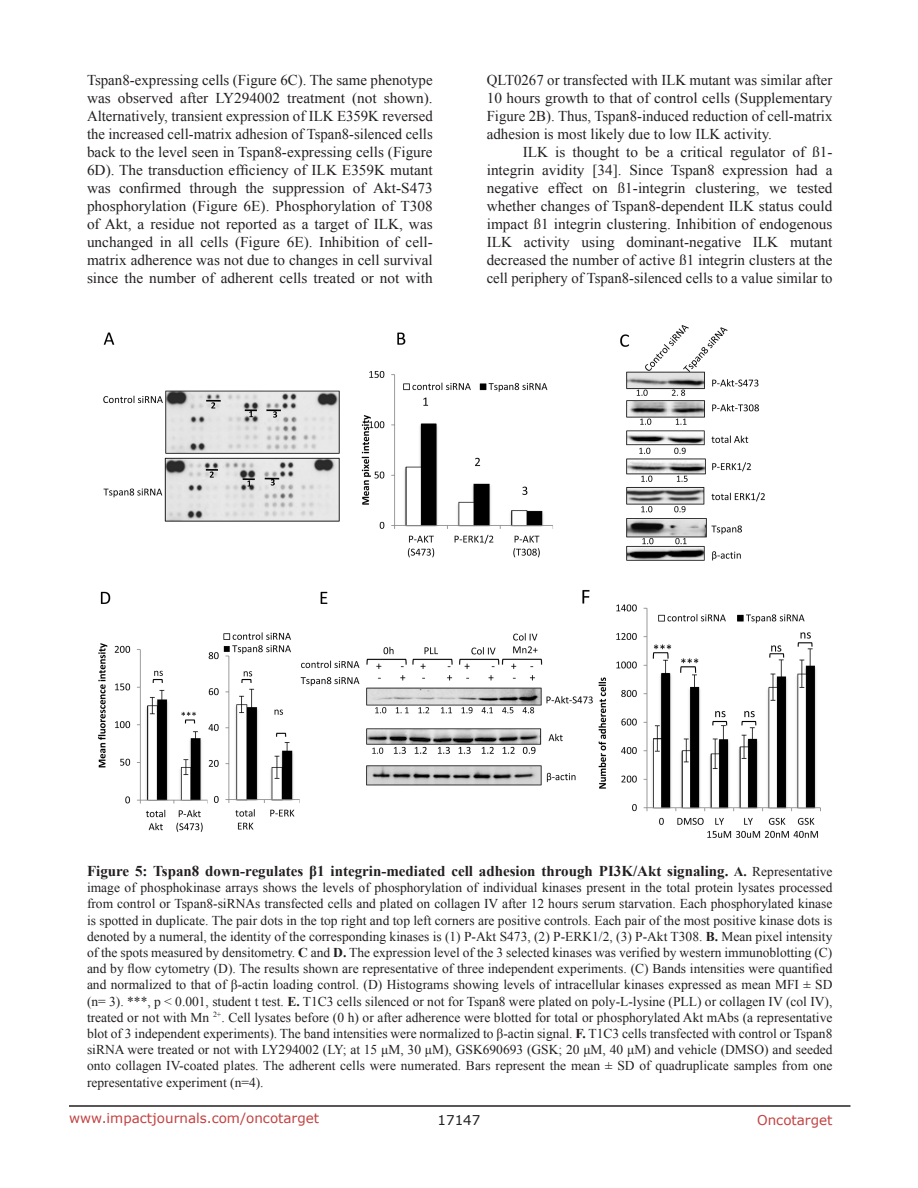
<style>
.page{position:relative;width:918px;height:1188px;background:#fff}
.page>*{position:absolute;margin:0;border:0;box-sizing:border-box;transform-origin:0 0}
.BodyText{font:15px/18px "Times New Roman";color:#231f20;text-align:justify}
.figuretext{font:700 15px "Times New Roman";color:#231f20}
.figuretext-2{font:13.5px/16.2px "Times New Roman";color:#231f20;text-align:justify}
.t1{font:13.5px "Verdana";color:#c24141}
.t2{font:13.5px "Verdana";color:#231f20}
.s1{font-size:13.5px}
.s2{font-weight:400;font-size:13.5px}
.s3{font-weight:700}
</style>
<div class="page">
<hr style="left:69px;top:1105px;width:781px;height:2px;background:#231f20">
<img style="left:98px;top:325px;width:723px;height:513px">
<p class="BodyText" style="left:87px;top:71px;width:347px">Tspan8-expressing cells (Figure 6C). The same phenotype was observed after LY294002 treatment (not shown).<br>Alternatively, transient expression of ILK E359K reversed the increased cell-matrix adhesion of Tspan8-silenced cells back to the level seen in Tspan8-expressing cells (Figure 6D). The transduction efficiency of ILK E359K mutant was confirmed through the suppression of Akt-S473 phosphorylation (Figure 6E). Phosphorylation of T308 of Akt, a residue not reported as a target of ILK, was unchanged in all cells (Figure 6E). Inhibition of cell&shy;matrix adherence was not due to changes in cell survival since the number of adherent cells treated or not with</p>
<p class="BodyText" style="left:487px;top:71px;width:347px">QLT0267 or transfected with ILK mutant was similar after 10 hours growth to that of control cells (Supplementary Figure 2B). Thus, Tspan8-induced reduction of cell-matrix adhesion is most likely due to low ILK activity.</p>
<p class="BodyText" style="left:487px;top:143px;width:347px;text-indent:36px">ILK is thought to be a critical regulator of ß1- integrin avidity [34]. Since Tspan8 expression had a negative effect on ß1-integrin clustering, we tested whether changes of Tspan8-dependent ILK status could impact ß1 integrin clustering. Inhibition of endogenous ILK activity using dominant-negative ILK mutant decreased the number of active ß1 integrin clusters at the cell periphery of Tspan8-silenced cells to a value similar to</p>
<p class="figuretext" style="left:87px;top:861px;width:747px">Figure 5: Tspan8 down-regulates β1 integrin-mediated cell adhesion through PI3K/Akt signaling. <span class="s1">A.</span> <span class="s2">Representative</span></p>
<p class="figuretext-2" style="left:87px;top:879px;width:747px">image of phosphokinase arrays shows the levels of phosphorylation of individual kinases present in the total protein lysates processed from control or Tspan8-siRNAs transfected cells and plated on collagen IV after 12 hours serum starvation. Each phosphorylated kinase is spotted in duplicate. The pair dots in the top right and top left corners are positive controls. Each pair of the most positive kinase dots is denoted by a numeral, the identity of the corresponding kinases is (1) P-Akt S473, (2) P-ERK1/2, (3) P-Akt T308. <span class="s3">B.</span> Mean pixel intensity of the spots measured by densitometry. <span class="s3">C</span> and <span class="s3">D.</span> The expression level of the 3 selected kinases was verified by western immunoblotting (C) and by flow cytometry (D). The results shown are representative of three independent experiments. (C) Bands intensities were quantified and normalized to that of β-actin loading control. (D) Histograms showing levels of intracellular kinases expressed as mean MFI ± SD (n= 3). ***, p &lt; 0.001, student t test. <span class="s3">E.</span> T1C3 cells silenced or not for Tspan8 were plated on poly-L-lysine (PLL) or collagen IV (col IV), treated or not with Mn <sup>2+</sup>. Cell lysates before (0 h) or after adherence were blotted for total or phosphorylated Akt mAbs (a representative blot of 3 independent experiments). The band intensities were normalized to β-actin signal. <span class="s3">F.</span> T1C3 cells transfected with control or Tspan8 siRNA were treated or not with LY294002 (LY; at 15 μM, 30 μM), GSK690693 (GSK; 20 μM, 40 μM) and vehicle (DMSO) and seeded onto collagen IV-coated plates. The adherent cells were numerated. Bars represent the mean ± SD of quadruplicate samples from one representative experiment (n=4).</p>
<p class="t1" style="left:69px;top:1109px;width:252px">www.impactjournals.com/oncotarget</p>
<p class="t2" style="left:438px;top:1111px;width:44px">17147</p>
<p class="t1" style="left:757px;top:1111px;width:77px">Oncotarget</p>
</div>
